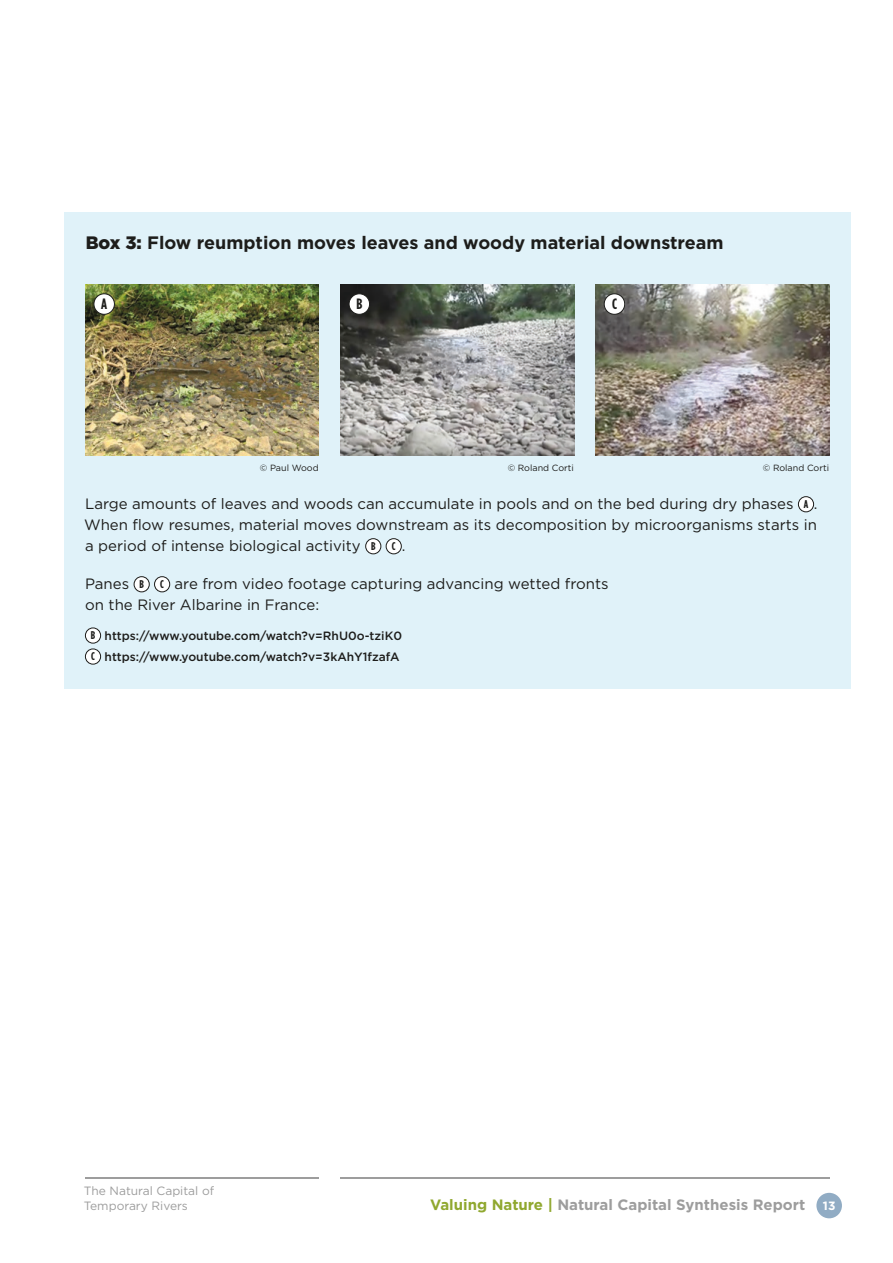
<style>
.page{position:relative;width:893px;height:1263px;background:#fff}
.page>*{position:absolute;margin:0;border:0;box-sizing:border-box;transform-origin:0 0}
.t1{font:700 18px "Gotham";color:#1d1d1b}
.t2{font:15px/21px "Gotham";color:#1d1d1b;text-align:justify}
.t3{font:700 15px "Gotham";color:#9d9d9d}
.t4{font:700 15px "Gotham Condensed";color:#1d1d1b}
.t5{font:500 12px "Gotham";color:#1d1d1b}
.t6{font:12px/15px "Gotham";color:#9d9d9d}
.t7{font:700 11.25px "Gotham Condensed";color:#1d1d1b}
.t8{font:9px "Gotham";color:#1d1d1b}
.s1{font-weight:900}
.s2{color:#90a82f}
.s3{font-size:12px;color:#fff}
</style>
<div class="page">
<div style="left:816px;top:1193px;width:26px;height:25px;background:#91acc4;border-radius:50%"></div>
<hr style="left:340px;top:1178px;width:489px;height:1px;background:#9d9d9d">
<hr style="left:85px;top:1178px;width:234px;height:1px;background:#9d9d9d">
<div style="left:64px;top:213px;width:786px;height:476px;background:#e0f2f9"></div>
<img style="left:85px;top:285px;width:234px;height:170px">
<img style="left:595px;top:285px;width:234px;height:170px">
<img style="left:340px;top:285px;width:234px;height:170px">
<div style="left:798px;top:497px;width:16px;height:15px;background:#fff;border-radius:50%"></div>
<div style="left:798px;top:496px;width:16px;height:16px;border:1px solid #1d1d1b;border-radius:50%"></div>
<div style="left:366px;top:539px;width:15px;height:15px;background:#fff;border-radius:50%"></div>
<div style="left:365px;top:538px;width:16px;height:16px;border:1px solid #1d1d1b;border-radius:50%"></div>
<div style="left:386px;top:539px;width:15px;height:15px;background:#fff;border-radius:50%"></div>
<div style="left:386px;top:538px;width:16px;height:16px;border:1px solid #1d1d1b;border-radius:50%"></div>
<div style="left:134px;top:577px;width:15px;height:15px;background:#fff;border-radius:50%"></div>
<div style="left:134px;top:576px;width:16px;height:16px;border:1px solid #1d1d1b;border-radius:50%"></div>
<div style="left:155px;top:577px;width:15px;height:15px;background:#fff;border-radius:50%"></div>
<div style="left:154px;top:576px;width:16px;height:16px;border:1px solid #1d1d1b;border-radius:50%"></div>
<div style="left:85px;top:628px;width:16px;height:15px;background:#fff;border-radius:50%"></div>
<div style="left:85px;top:627px;width:16px;height:16px;border:1px solid #1d1d1b;border-radius:50%"></div>
<div style="left:85px;top:649px;width:16px;height:15px;background:#fff;border-radius:50%"></div>
<div style="left:85px;top:648px;width:16px;height:16px;border:1px solid #1d1d1b;border-radius:50%"></div>
<div style="left:94px;top:294px;width:20px;height:20px;background:#fff;border-radius:50%"></div>
<div style="left:94px;top:293px;width:21px;height:22px;border:1px solid #1d1d1b;border-radius:50%"></div>
<div style="left:349px;top:294px;width:21px;height:20px;background:#fff;border-radius:50%"></div>
<div style="left:349px;top:293px;width:21px;height:22px;border:1px solid #1d1d1b;border-radius:50%"></div>
<div style="left:604px;top:294px;width:21px;height:20px;background:#fff;border-radius:50%"></div>
<div style="left:604px;top:293px;width:21px;height:22px;border:1px solid #1d1d1b;border-radius:50%"></div>
<p class="t1" style="left:86px;top:232px;width:639px"><span class="s1">Box 3:</span> Flow reumption moves leaves and woody material downstream</p>
<p class="t4" style="left:101px;top:295px;width:7px">A</p>
<p class="t4" style="left:356px;top:295px;width:7px">B</p>
<p class="t4" style="left:612px;top:295px;width:7px">C</p>
<p class="t8" style="left:260px;top:463px;width:60px">© Paul Wood</p>
<p class="t8" style="left:508px;top:463px;width:68px">© Roland Corti</p>
<p class="t8" style="left:763px;top:463px;width:68px">© Roland Corti</p>
<p class="t2" style="left:85px;top:493px;width:710px">Large amounts of leaves and woods can accumulate in pools and on the bed during dry phases</p>
<p class="t7" style="left:804px;top:498px;width:6px">A</p>
<p class="t2" style="left:84px;top:493px;width:735px;text-indent:730px">.<br>When flow resumes, material moves downstream as its decomposition by microorganisms starts in a period of intense biological activity</p>
<p class="t7" style="left:371px;top:540px;width:6px">B</p>
<p class="t7" style="left:392px;top:540px;width:5px">C</p>
<p class="t2" style="left:402px;top:535px;width:5px">.</p>
<p class="t2" style="left:85px;top:573px;width:525px;text-indent:89px">are from video footage capturing advancing wetted fronts on the River Albarine in France:</p>
<p class="t7" style="left:91px;top:629px;width:6px">B</p>
<p class="t5" style="left:105px;top:629px;width:299px">https://www.youtube.com/watch?v=RhU0o-tziK0</p>
<p class="t7" style="left:91px;top:650px;width:5px">C</p>
<p class="t5" style="left:105px;top:650px;width:297px">https://www.youtube.com/watch?v=3kAhY1fzafA</p>
<p class="t2" style="left:85px;top:573px;width:46px">Panes</p>
<p class="t7" style="left:140px;top:578px;width:6px">B</p>
<p class="t7" style="left:160px;top:578px;width:5px">C</p>
<p class="t6" style="left:84px;top:1183px;width:132px">The Natural Capital of<br>Temporary Rivers</p>
<p class="t3" style="left:430px;top:1196px;width:407px"><span class="s2">Valuing Nature |</span> Natural Capital Synthesis Report <span class="s3">13</span></p>
</div>
